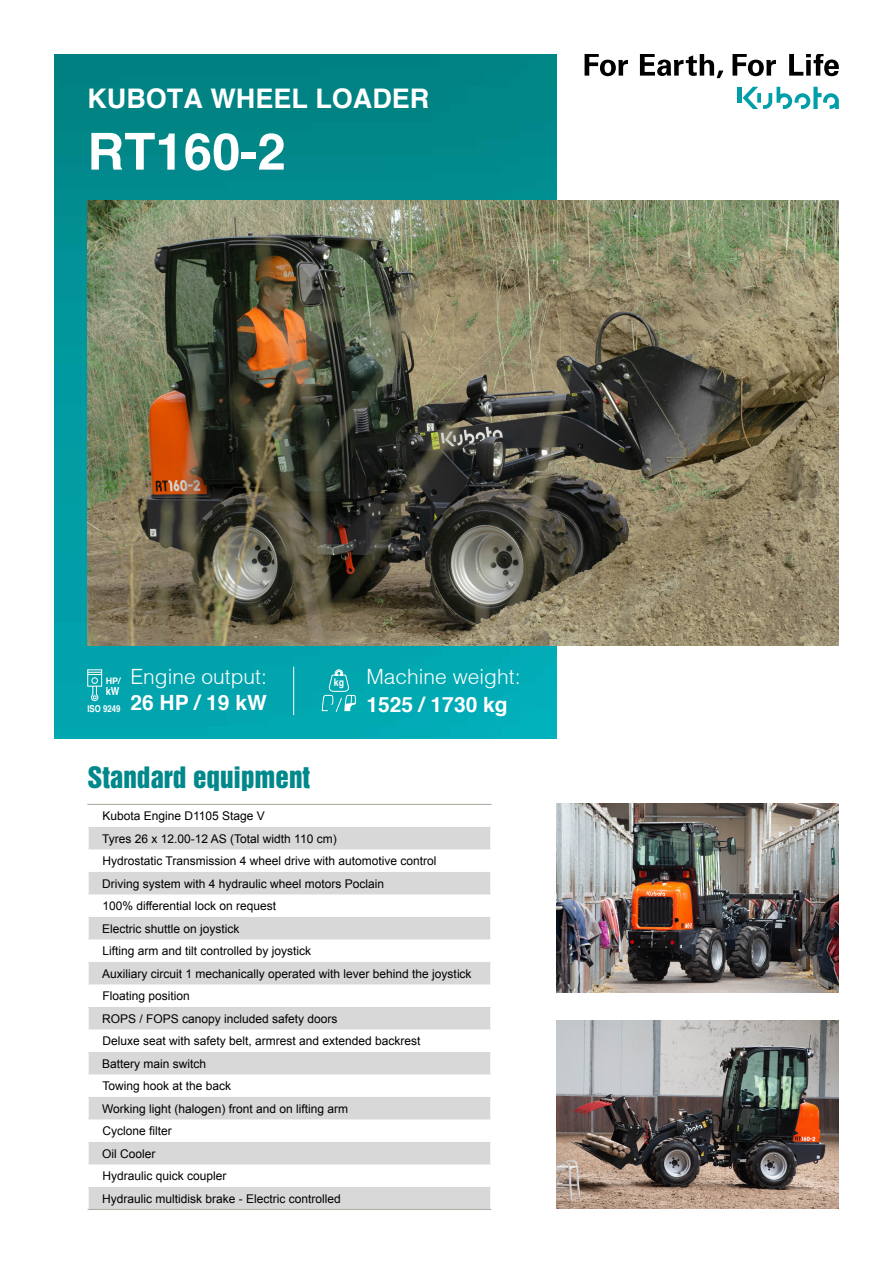
<style>
.page{position:relative;width:893px;height:1263px;background:#fff}
.page>*{position:absolute;margin:0;border:0;box-sizing:border-box;transform-origin:0 0}
.t1{font:700 51px "Helvetica";color:#fff}
.t2{font:700 27px "Helvetica";color:#fff}
.t3{font:27px "Helvetica Inserat";color:#00888b}
.t4{font:300 21px "Helvetica";color:#fff}
.t5{font:700 21px "Helvetica";color:#fff}
.t6{font:12px "Arial";color:#000}
.t7{font:700 condensed 11.1px "Helvetica CE";color:#fff}
.t8{font:700 condensed 10.5px "Helvetica CE";color:#fff}
.t9{font:700 condensed 9.6px "Helvetica CE";color:#fff}
.t10{font:700 9px "Helvetica";color:#fff}
</style>
<div class="page">
<div style="left:737px;top:87px;width:5px;height:16px;background:#009ea8"></div>
<svg style="left:743px;top:87px;width:96px;height:22px"></svg>
<svg style="left:732px;top:54px;width:44px;height:22px"></svg>
<svg style="left:585px;top:54px;width:43px;height:22px"></svg>
<svg style="left:640px;top:54px;width:83px;height:24px"></svg>
<svg style="left:789px;top:54px;width:50px;height:22px"></svg>
<img style="left:54px;top:54px;width:502px;height:685px">
<img style="left:87px;top:200px;width:752px;height:445px">
<img style="left:556px;top:804px;width:283px;height:188px">
<img style="left:556px;top:1020px;width:283px;height:189px">
<hr style="left:293px;top:667px;width:1px;height:48px;background:#fff">
<svg style="left:88px;top:827px;width:403px;height:382px;fill:#d8d8d8"></svg>
<hr style="left:87px;top:804px;width:405px;height:1px;background:#b2b1a8">
<svg style="left:88px;top:828px;width:1px;height:21px"></svg>
<svg style="left:490px;top:828px;width:1px;height:21px"></svg>
<svg style="left:88px;top:873px;width:1px;height:21px"></svg>
<svg style="left:490px;top:873px;width:1px;height:21px"></svg>
<svg style="left:88px;top:918px;width:1px;height:21px"></svg>
<svg style="left:490px;top:918px;width:1px;height:21px"></svg>
<svg style="left:88px;top:963px;width:1px;height:21px"></svg>
<svg style="left:490px;top:963px;width:1px;height:21px"></svg>
<svg style="left:88px;top:1008px;width:1px;height:21px"></svg>
<svg style="left:490px;top:1008px;width:1px;height:21px"></svg>
<svg style="left:88px;top:1053px;width:1px;height:21px"></svg>
<svg style="left:490px;top:1053px;width:1px;height:21px"></svg>
<svg style="left:88px;top:1098px;width:1px;height:21px"></svg>
<svg style="left:490px;top:1098px;width:1px;height:21px"></svg>
<svg style="left:88px;top:1143px;width:1px;height:21px"></svg>
<svg style="left:490px;top:1143px;width:1px;height:21px"></svg>
<hr style="left:88px;top:1209px;width:403px;height:1px;background:#b2b1a8">
<svg style="left:88px;top:1188px;width:1px;height:21px"></svg>
<svg style="left:490px;top:1188px;width:1px;height:21px"></svg>
<svg style="left:322px;top:669px;width:34px;height:44px"></svg>
<svg style="left:87px;top:672px;width:15px;height:29px"></svg>
<p class="t2" style="left:87px;top:81px;width:343px">KUBOTA WHEEL LOADER</p>
<p class="t1" style="left:87px;top:119px;width:200px">RT160-2</p>
<p class="t10" style="left:106px;top:675px;width:17px">HP/</p>
<p class="t7" style="left:106px;top:684px;width:15px">kW</p>
<p class="t9" style="left:87px;top:702px;width:35px">ISO 9249</p>
<p class="t4" style="left:130px;top:663px;width:138px">Engine output:</p>
<p class="t5" style="left:130px;top:689px;width:138px">26 HP / 19 kW</p>
<p class="t8" style="left:334px;top:676px;width:12px">kg</p>
<p class="t4" style="left:366px;top:663px;width:156px">Machine weight:</p>
<p class="t5" style="left:366px;top:691px;width:143px">1525 / 1730 kg</p>
<p class="t3" style="left:87px;top:761px;width:224px">Standard equipment</p>
<p class="t6" style="left:102px;top:808px;width:164px">Kubota Engine D1105 Stage V</p>
<p class="t6" style="left:102px;top:830px;width:236px">Tyres 26 x 12.00-12 AS (Total width 110 cm)</p>
<p class="t6" style="left:102px;top:853px;width:336px">Hydrostatic Transmission 4 wheel drive with automotive control</p>
<p class="t6" style="left:102px;top:875px;width:284px">Driving system with 4 hydraulic wheel motors Poclain</p>
<p class="t6" style="left:102px;top:898px;width:175px">100% differential lock on request</p>
<p class="t6" style="left:102px;top:920px;width:139px">Electric shuttle on joystick</p>
<p class="t6" style="left:102px;top:943px;width:210px">Lifting arm and tilt controlled by joystick</p>
<p class="t6" style="left:102px;top:965px;width:371px">Auxiliary circuit 1 mechanically operated with lever behind the joystick</p>
<p class="t6" style="left:102px;top:988px;width:89px">Floating position</p>
<p class="t6" style="left:102px;top:1010px;width:237px">ROPS / FOPS canopy included safety doors</p>
<p class="t6" style="left:102px;top:1033px;width:320px">Deluxe seat with safety belt, armrest and extended backrest</p>
<p class="t6" style="left:102px;top:1055px;width:106px">Battery main switch</p>
<p class="t6" style="left:102px;top:1078px;width:130px">Towing hook at the back</p>
<p class="t6" style="left:102px;top:1100px;width:247px">Working light (halogen) front and on lifting arm</p>
<p class="t6" style="left:102px;top:1123px;width:71px">Cyclone filter</p>
<p class="t6" style="left:102px;top:1145px;width:55px">Oil Cooler</p>
<p class="t6" style="left:102px;top:1168px;width:126px">Hydraulic quick coupler</p>
<p class="t6" style="left:102px;top:1190px;width:240px">Hydraulic multidisk brake - Electric controlled</p>
</div>
